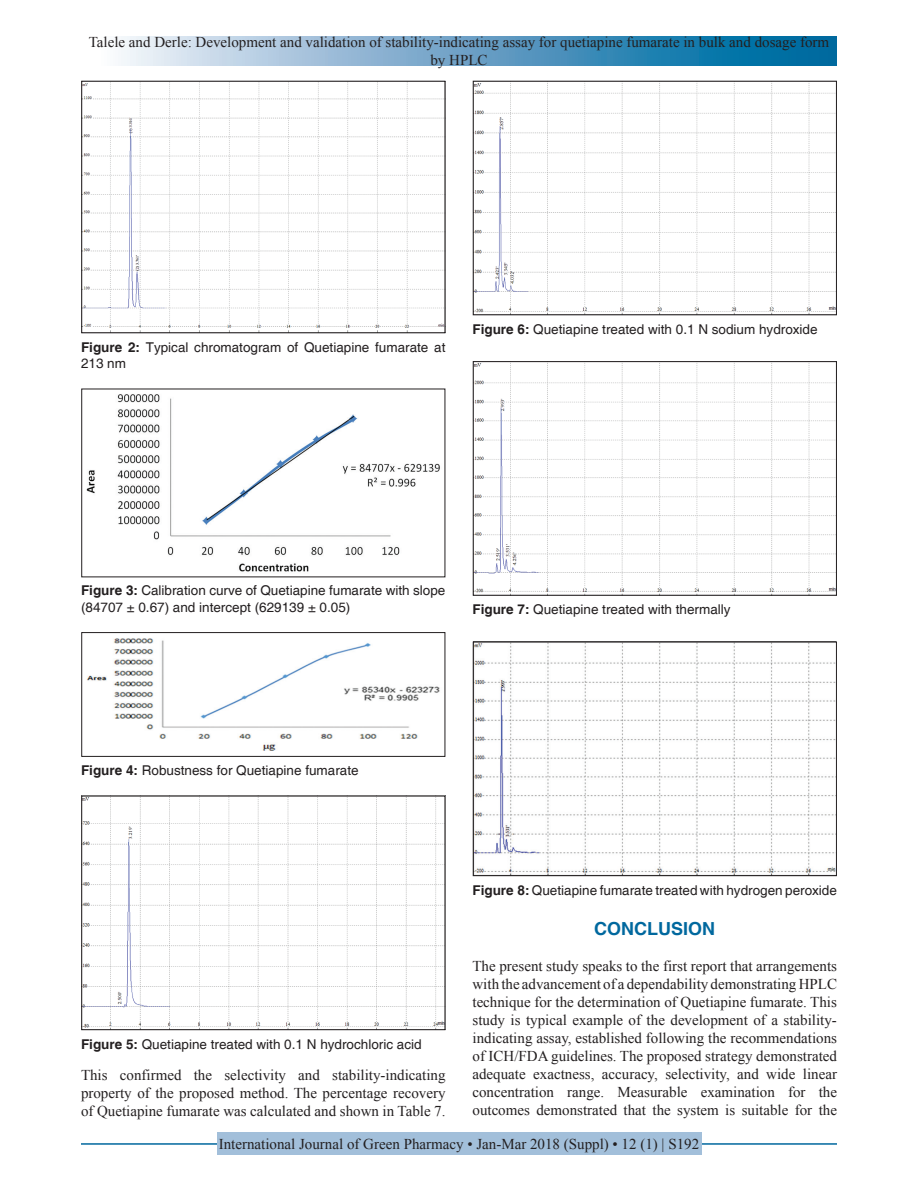
<style>
.page{position:relative;width:918px;height:1188px;background:#fff}
.page>*{position:absolute;margin:0;border:0;box-sizing:border-box;transform-origin:0 0}
.t1{font:700 18px "Helvetica";color:#00689e}
.TX{font:15px/18px "Times New Roman";color:#231f20;text-align:justify}
.FGC{font:13.5px/16.5px "Helvetica";color:#231f20}
.s1{font-weight:700}
</style>
<div class="page">
<div style="left:81px;top:37px;width:756px;height:28px;background:linear-gradient(to right,#fcf4fb,#005d99)"></div>
<hr style="left:81px;top:1143px;width:756px;height:2px;background:#00689e">
<div style="left:217px;top:1133px;width:484px;height:22px;background:#a2bfda"></div>
<img style="left:84px;top:83px;width:359px;height:248px">
<div style="left:82px;top:81px;width:363px;height:252px;border:1px solid #231f20"></div>
<img style="left:86px;top:394px;width:354px;height:178px">
<img style="left:87px;top:638px;width:353px;height:113px">
<div style="left:82px;top:632px;width:363px;height:125px;border:1px solid #231f20"></div>
<img style="left:84px;top:798px;width:359px;height:230px">
<div style="left:82px;top:796px;width:363px;height:234px;border:1px solid #231f20"></div>
<img style="left:475px;top:83px;width:360px;height:230px">
<div style="left:473px;top:81px;width:364px;height:234px;border:1px solid #231f20"></div>
<img style="left:475px;top:363px;width:360px;height:230px">
<div style="left:473px;top:361px;width:364px;height:234px;border:1px solid #231f20"></div>
<img style="left:475px;top:644px;width:360px;height:230px">
<div style="left:473px;top:642px;width:364px;height:234px;border:1px solid #231f20"></div>
<p class="TX" style="left:89px;top:33px;width:742px;text-align:center">Talele and Derle: Development and validation of stability-indicating assay for quetiapine fumarate in bulk and dosage form by HPLC</p>
<p class="FGC" style="left:81px;top:339px;width:366px"><span class="s1">Figure 2:</span> Typical chromatogram of Quetiapine fumarate at<br>213 nm</p>
<p class="FGC" style="left:472px;top:321px;width:347px"><span class="s1">Figure 6:</span> Quetiapine treated with 0.1 N sodium hydroxide</p>
<p class="FGC" style="left:81px;top:583px;width:366px"><span class="s1">Figure 3:</span> Calibration curve of Quetiapine fumarate with slope (84707 ± 0.67) and intercept (629139 ± 0.05)</p>
<p class="FGC" style="left:472px;top:602px;width:260px"><span class="s1">Figure 7:</span> Quetiapine treated with thermally</p>
<p class="FGC" style="left:81px;top:763px;width:279px"><span class="s1">Figure 4:</span> Robustness for Quetiapine fumarate</p>
<p class="FGC" style="left:81px;top:1036px;width:342px"><span class="s1">Figure 5:</span> Quetiapine treated with 0.1 N hydrochloric acid</p>
<p class="TX" style="left:81px;top:1065px;width:366px">This confirmed the selectivity and stability-indicating property of the proposed method. The percentage recovery of Quetiapine fumarate was calculated and shown in Table 7.</p>
<p class="FGC" style="left:472px;top:882px;width:366px"><span class="s1">Figure 8:</span> Quetiapine fumarate treated with hydrogen peroxide</p>
<h1 class="t1" style="left:594px;top:918px;width:122px">CONCLUSION</h1>
<p class="TX" style="left:472px;top:957px;width:366px">The present study speaks to the first report that arrangements with the advancement of a dependability demonstrating HPLC technique for the determination of Quetiapine fumarate. This study is typical example of the development of a stability&shy;indicating assay, established following the recommendations of ICH/FDA guidelines. The proposed strategy demonstrated adequate exactness, accuracy, selectivity, and wide linear concentration range. Measurable examination for the outcomes demonstrated that the system is suitable for the</p>
<p class="TX" style="left:219px;top:1135px;width:482px">International Journal of Green Pharmacy • Jan-Mar 2018 (Suppl) • 12 (1) | S192</p>
</div>
